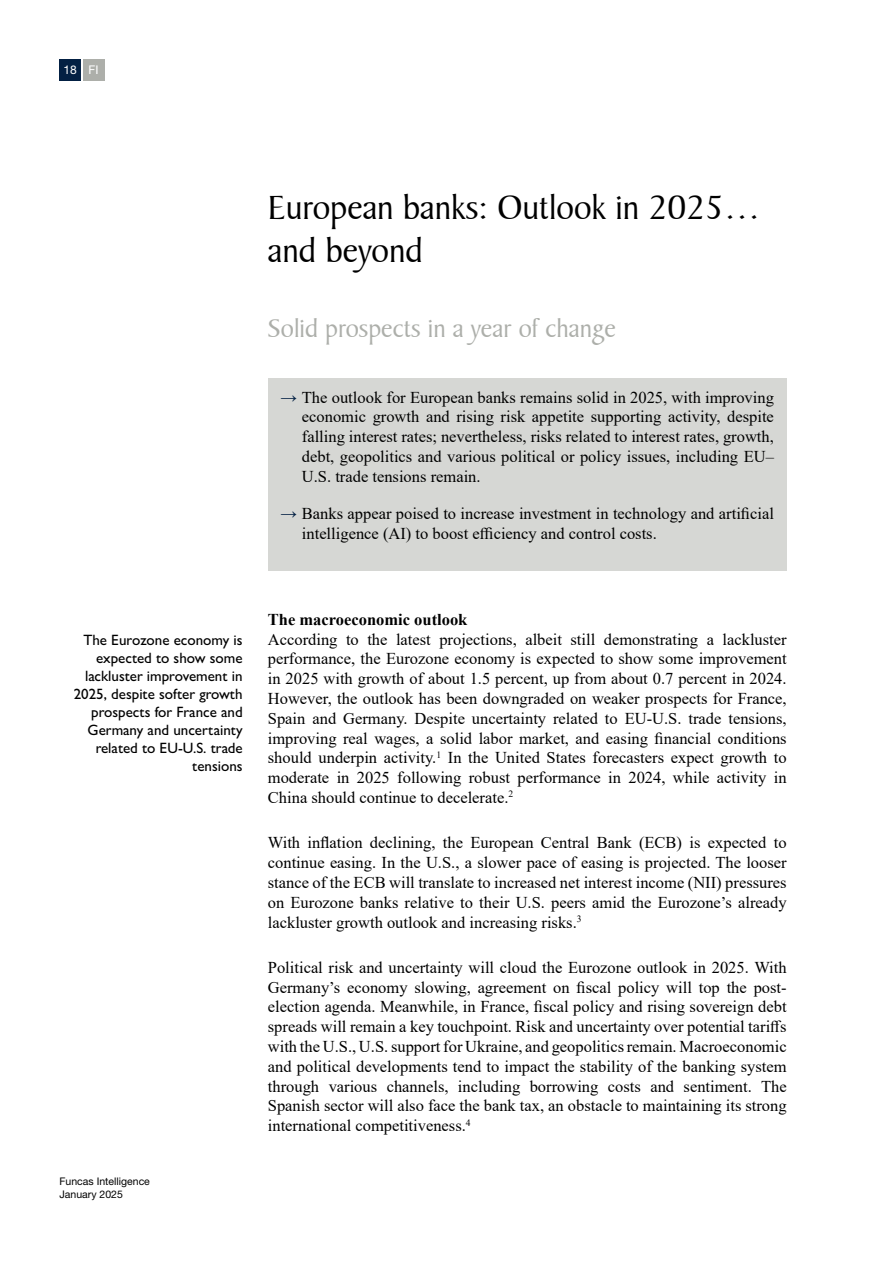
<style>
.page{position:relative;width:893px;height:1263px;background:#fff}
.page>*{position:absolute;margin:0;border:0;box-sizing:border-box;transform-origin:0 0}
.t1{font:36px/43.2px "Baker Signet BT";color:#000}
.t2{font:27px "Baker Signet BT";color:#adafaa}
.t3{font:16.5px/19.8px "Times New Roman";color:#000;text-align:justify}
.t4{font:700 16.5px "Times New Roman";color:#000}
.t5{font:500 15px/18px "Gill Sans MT Std";color:#000;text-align:right}
.t6{font:12px "Helvetica Neue LT Pro";color:#fff}
.t7{font:10.5px/12.6px "Helvetica Neue LT Pro";color:#000}
.s1{color:#032043}
</style>
<div class="page">
<div style="left:83px;top:60px;width:21px;height:21px;background:#adafaa"></div>
<div style="left:60px;top:60px;width:21px;height:21px;background:#032043"></div>
<div style="left:268px;top:378px;width:519px;height:193px;background:#d6d7d4"></div>
<p class="t6" style="left:64px;top:63px;width:37px">18 FI</p>
<h1 class="t1" style="left:268px;top:186px;width:494px">European banks: Outlook in 2025… and beyond</h1>
<h2 class="t2" style="left:268px;top:312px;width:349px">Solid prospects in a year of change</h2>
<p class="t3" style="left:302px;top:387px;width:473px;text-indent:-21px"><span class="s1">→</span> The outlook for European banks remains solid in 2025, with improving economic growth and rising risk appetite supporting activity, despite falling interest rates; nevertheless, risks related to interest rates, growth, debt, geopolitics and various political or policy issues, including EU– U.S. trade tensions remain.</p>
<p class="t3" style="left:302px;top:503px;width:473px;text-indent:-21px"><span class="s1">→</span> Banks appear poised to increase investment in technology and artificial intelligence (AI) to boost efficiency and control costs.</p>
<p class="t5" style="left:74px;top:630px;width:170px">The Eurozone economy is expected to show some lackluster improvement in<br>2025, despite softer growth prospects for France and<br>Germany and uncertainty related to EU-U.S. trade tensions</p>
<p class="t7" style="left:60px;top:1175px;width:92px">Funcas Intelligence<br>January 2025</p>
<p class="t4" style="left:268px;top:607px;width:201px">The macroeconomic outlook</p>
<p class="t3" style="left:268px;top:629px;width:520px">According to the latest projections, albeit still demonstrating a lackluster performance, the Eurozone economy is expected to show some improvement in 2025 with growth of about 1.5 percent, up from about 0.7 percent in 2024.<br>However, the outlook has been downgraded on weaker prospects for France, Spain and Germany. Despite uncertainty related to EU-U.S. trade tensions, improving real wages, a solid labor market, and easing financial conditions should underpin activity.<sup>1</sup> In the United States forecasters expect growth to moderate in 2025 following robust performance in 2024, while activity in China should continue to decelerate.<sup>2</sup></p>
<p class="t3" style="left:268px;top:832px;width:520px">With inflation declining, the European Central Bank (ECB) is expected to continue easing. In the U.S., a slower pace of easing is projected. The looser stance of the ECB will translate to increased net interest income (NII) pressures on Eurozone banks relative to their U.S. peers amid the Eurozone’s already lackluster growth outlook and increasing risks.<sup>3</sup></p>
<p class="t3" style="left:268px;top:957px;width:520px">Political risk and uncertainty will cloud the Eurozone outlook in 2025. With Germany’s economy slowing, agreement on fiscal policy will top the post&shy;election agenda. Meanwhile, in France, fiscal policy and rising sovereign debt spreads will remain a key touchpoint. Risk and uncertainty over potential tariffs with the U.S., U.S. support for Ukraine, and geopolitics remain. Macroeconomic and political developments tend to impact the stability of the banking system through various channels, including borrowing costs and sentiment. The Spanish sector will also face the bank tax, an obstacle to maintaining its strong international competitiveness.<sup>4</sup></p>
</div>
